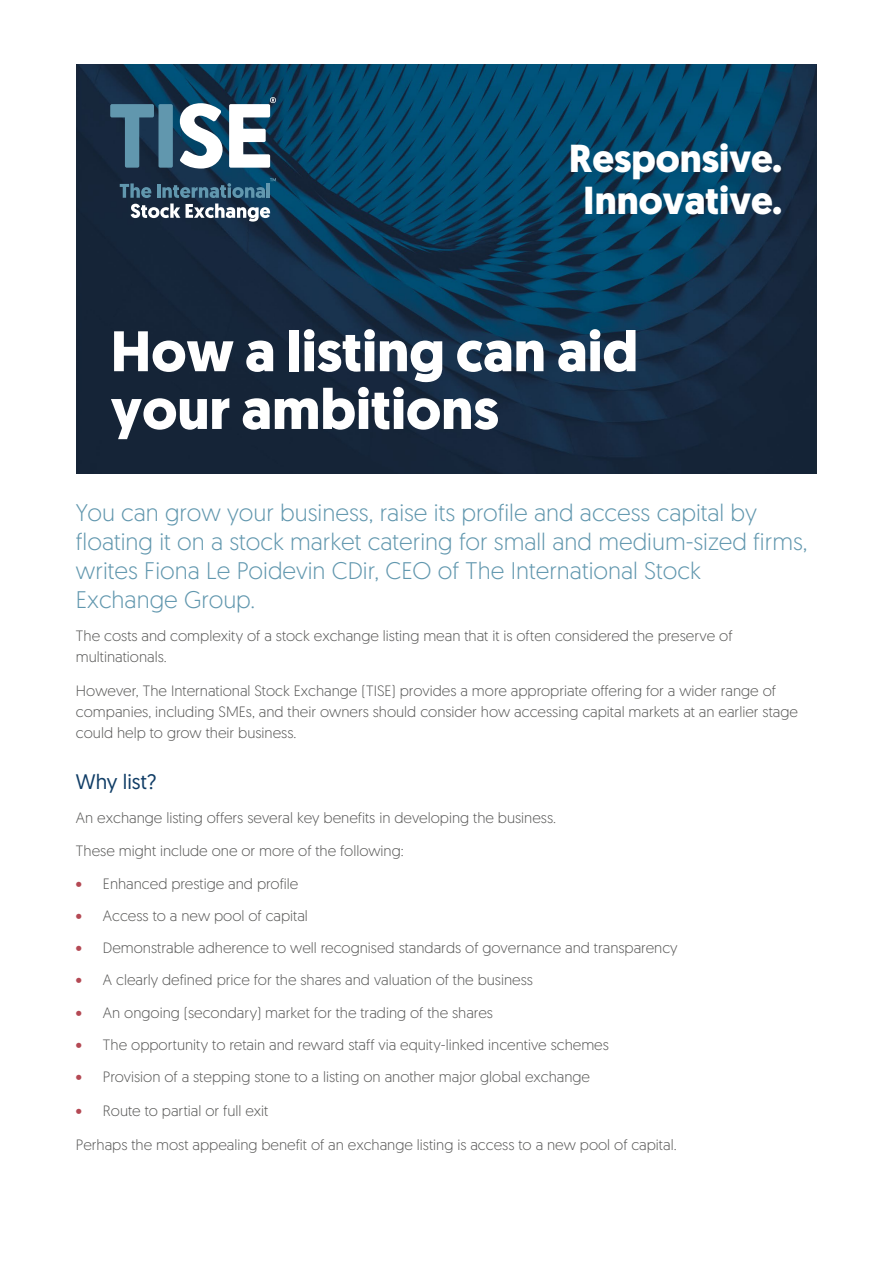
<style>
.page{position:relative;width:893px;height:1263px;background:#fff}
.page>*{position:absolute;margin:0;border:0;box-sizing:border-box;transform-origin:0 0}
.t1{font:700 57px/57.8px "Geomanist";color:#fff}
.t2{font:700 39px/42px "Geomanist";color:#fff;text-align:center}
.t3{font:300 24px/28.8px "Geomanist";color:#6197ae}
.t4{font:21px "Geomanist";color:#103d66}
.t5{font:300 15px/21px "Geomanist";color:#575756}
.s1{color:#b44954}
</style>
<div class="page">
<img style="left:77px;top:64px;width:739px;height:409px">
<svg style="left:110px;top:104px;width:44px;height:64px;background:#395c73"></svg>
<div style="left:158px;top:104px;width:15px;height:64px;background:#6197ae;border-radius:2px"></div>
<svg style="left:180px;top:103px;width:43px;height:66px"></svg>
<svg style="left:229px;top:97px;width:47px;height:71px"></svg>
<svg style="left:120px;top:178px;width:156px;height:44px;background:#415c71"></svg>
<h2 class="t2" style="left:569px;top:137px;width:215px">Responsive.<br>Innovative.</h2>
<h1 class="t1" style="left:111px;top:322px;width:529px">How a listing can aid your ambitions</h1>
<h3 class="t3" style="left:76px;top:497px;width:733px">You can grow your business, raise its profile and access capital by floating it on a stock market catering for small and medium-sized firms, writes Fiona Le Poidevin CDir, CEO of The International Stock Exchange Group.</h3>
<p class="t5" style="left:76px;top:625px;width:658px">The costs and complexity of a stock exchange listing mean that it is often considered the preserve of multinationals.</p>
<p class="t5" style="left:76px;top:680px;width:723px">However, The International Stock Exchange (TISE) provides a more appropriate offering for a wider range of companies, including SMEs, and their owners should consider how accessing capital markets at an earlier stage could help to grow their business.</p>
<h3 class="t4" style="left:76px;top:768px;width:82px">Why list?</h3>
<p class="t5" style="left:76px;top:806px;width:482px">An exchange listing offers several key benefits in developing the business.</p>
<p class="t5" style="left:76px;top:840px;width:329px">These might include one or more of the following:</p>
<p class="t5" style="left:76px;top:872px;width:224px"><span class="s1">•</span> Enhanced prestige and profile</p>
<p class="t5" style="left:76px;top:904px;width:233px"><span class="s1">•</span> Access to a new pool of capital</p>
<p class="t5" style="left:76px;top:937px;width:603px"><span class="s1">•</span> Demonstrable adherence to well recognised standards of governance and transparency</p>
<p class="t5" style="left:76px;top:969px;width:458px"><span class="s1">•</span> A clearly defined price for the shares and valuation of the business</p>
<p class="t5" style="left:76px;top:1001px;width:419px"><span class="s1">•</span> An ongoing (secondary) market for the trading of the shares</p>
<p class="t5" style="left:76px;top:1033px;width:534px"><span class="s1">•</span> The opportunity to retain and reward staff via equity-linked incentive schemes</p>
<p class="t5" style="left:76px;top:1066px;width:516px"><span class="s1">•</span> Provision of a stepping stone to a listing on another major global exchange</p>
<p class="t5" style="left:76px;top:1099px;width:194px"><span class="s1">•</span> Route to partial or full exit</p>
<p class="t5" style="left:76px;top:1133px;width:602px">Perhaps the most appealing benefit of an exchange listing is access to a new pool of capital.</p>
</div>
